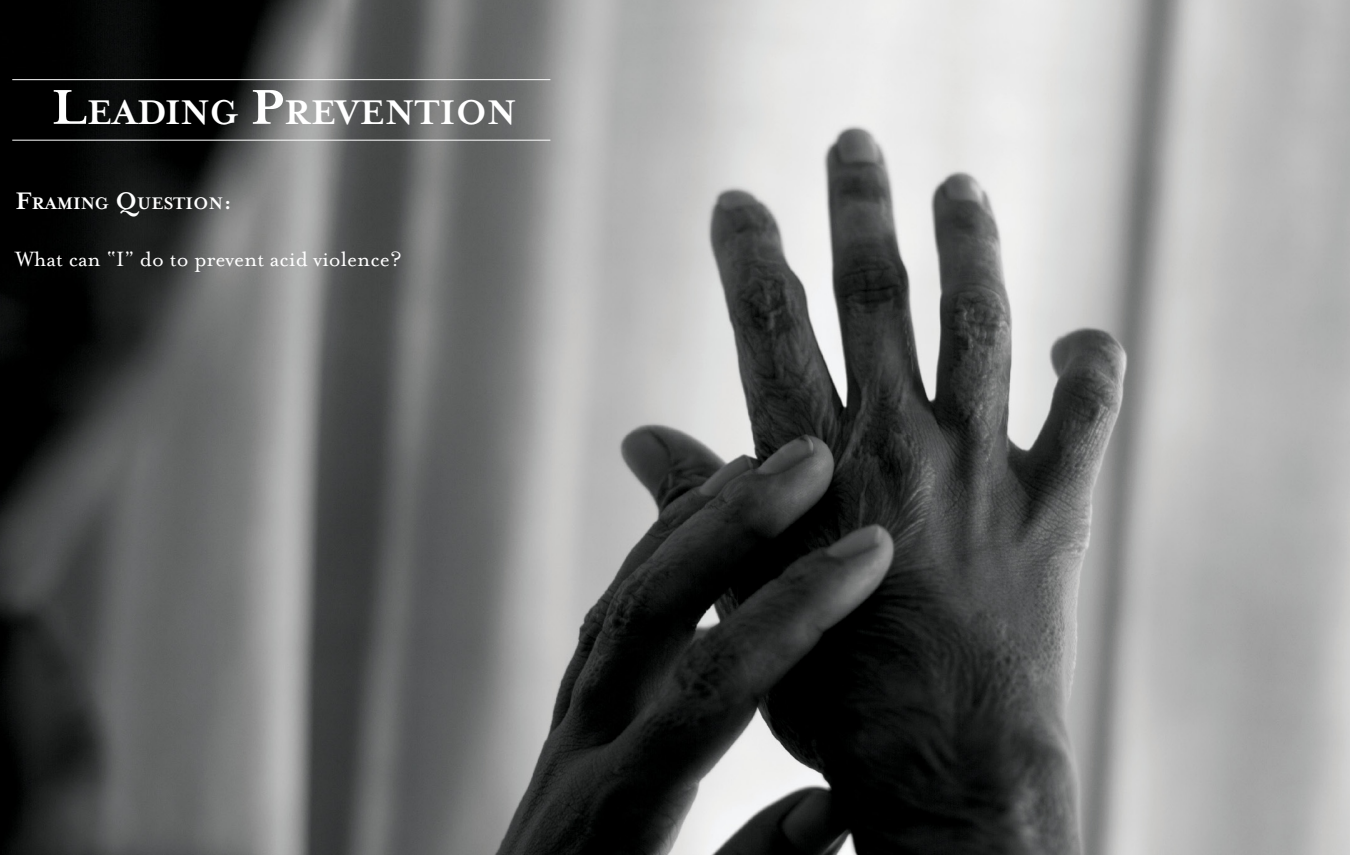
<style>
.page{position:relative;width:1350px;height:855px;background:#fff}
.page>*{position:absolute;margin:0;border:0;box-sizing:border-box;transform-origin:0 0}
.t1{font:700 39.38px "Mrs Eaves";color:#fff}
.t2{font:23.75px "Mrs Eaves Roman";color:#fff}
.t3{font:700 19.25px "Mrs Eaves";color:#fff}
.s1{font-size:56.25px}
.s2{font-size:27.5px}
</style>
<div class="page">
<img style="left:0;top:0;width:1350px;height:855px">
<hr style="left:12px;top:79px;width:538px;height:1px;background:#fff">
<hr style="left:12px;top:140px;width:538px;height:1px;background:#fff">
<h1 class="t1" style="left:52px;top:89px;width:467px"><span class="s1">L</span>EADING <span class="s1">P</span>REVENTION</h1>
<p class="t3" style="left:15px;top:192px;width:218px"><span class="s2">F</span>RAMING <span class="s2">Q</span>UESTION<span class="s2">:</span></p>
<p class="t2" style="left:15px;top:246px;width:388px">What can “I” do to prevent acid violence?</p>
</div>
